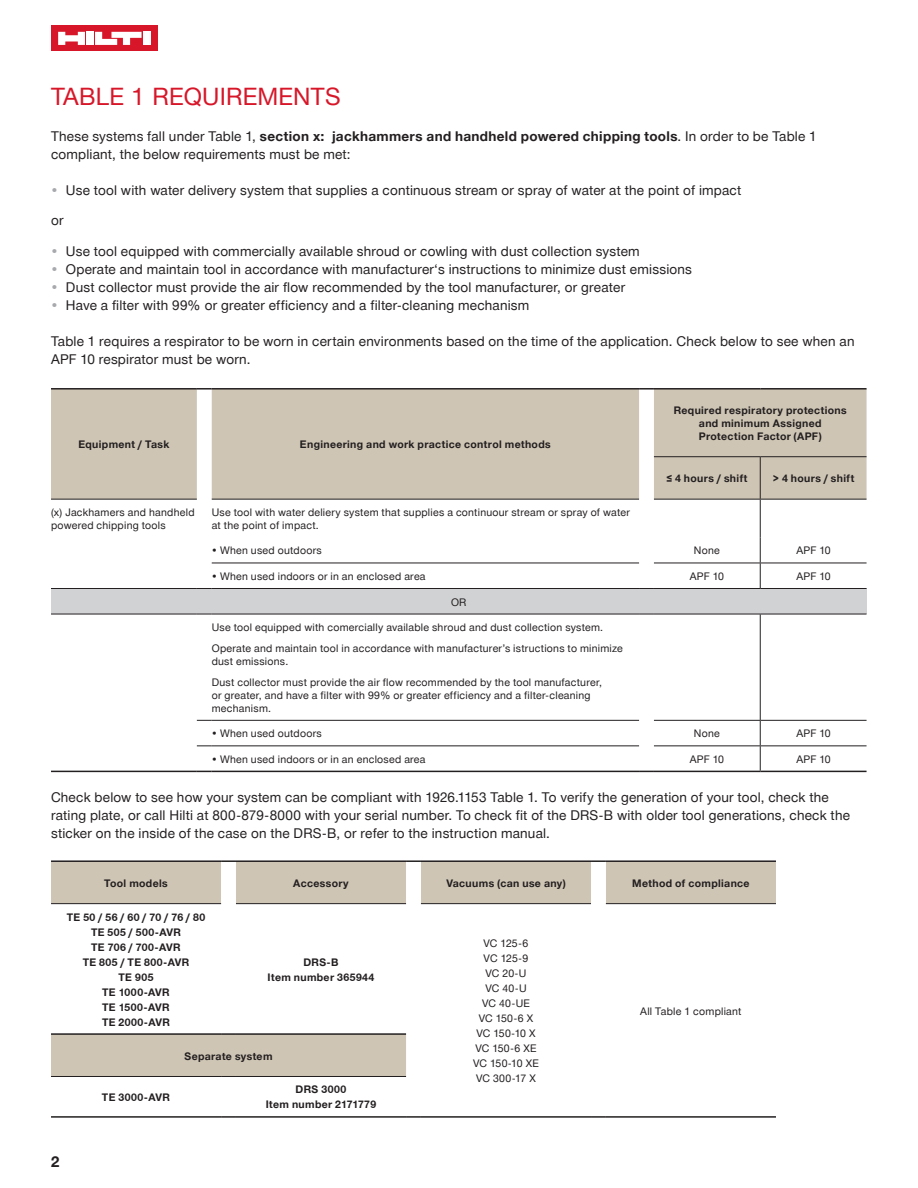
<style>
.page{position:relative;width:918px;height:1188px;background:#fff}
.page>*{position:absolute;margin:0;border:0;box-sizing:border-box;transform-origin:0 0}
.t1{font:24px "Hilti";letter-spacing:.01em;color:#d71729}
.t2{font:700 15px "Hilti";color:#231f20}
.t3{font:13.5px/18px "Hilti";letter-spacing:.015em;color:#231f20}
.t4{font:10.5px/12.8px "Hilti";letter-spacing:.025em;color:#231f20}
.t5{font:700 10.5px/15px "Hilti";letter-spacing:.03em;color:#231f20;text-align:center}
.t6{font:10.5px/15px "Hilti";color:#231f20;text-align:center}
.s1{font-weight:700}
.s2{color:#a8a9ad}
</style>
<div class="page">
<div style="left:51px;top:26px;width:106px;height:25px;background:#d71729"></div>
<div style="left:86px;top:32px;width:8px;height:13px;background:#fff"></div>
<div style="left:143px;top:32px;width:7px;height:13px;background:#fff"></div>
<svg style="left:58px;top:32px;width:27px;height:13px"></svg>
<svg style="left:95px;top:32px;width:47px;height:13px"></svg>
<div style="left:51px;top:390px;width:816px;height:109px;background:#cec5b4"></div>
<div style="left:51px;top:588px;width:816px;height:26px;background:#d1d2d4"></div>
<hr style="left:654px;top:456px;width:106px;height:1px;background:#231f20">
<hr style="left:760px;top:456px;width:107px;height:1px;background:#231f20">
<hr style="left:51px;top:499px;width:146px;height:1px;background:#231f20">
<hr style="left:212px;top:563px;width:427px;height:1px;background:#231f20">
<hr style="left:654px;top:563px;width:106px;height:1px;background:#231f20">
<hr style="left:760px;top:563px;width:107px;height:1px;background:#231f20">
<svg style="left:197px;top:720px;width:15px;height:1px"></svg>
<hr style="left:212px;top:720px;width:427px;height:1px;background:#231f20">
<hr style="left:654px;top:720px;width:106px;height:1px;background:#231f20">
<hr style="left:760px;top:720px;width:107px;height:1px;background:#231f20">
<svg style="left:197px;top:745px;width:15px;height:1px"></svg>
<hr style="left:212px;top:745px;width:427px;height:1px;background:#231f20">
<hr style="left:654px;top:745px;width:106px;height:1px;background:#231f20">
<hr style="left:760px;top:745px;width:107px;height:1px;background:#231f20">
<hr style="left:51px;top:771px;width:146px;height:1px;background:#231f20">
<hr style="left:51px;top:588px;width:146px;height:1px;background:#231f20">
<svg style="left:197px;top:588px;width:15px;height:1px"></svg>
<hr style="left:212px;top:588px;width:427px;height:1px;background:#231f20">
<svg style="left:639px;top:588px;width:15px;height:1px"></svg>
<hr style="left:654px;top:588px;width:106px;height:1px;background:#231f20">
<hr style="left:760px;top:588px;width:107px;height:1px;background:#231f20">
<hr style="left:51px;top:614px;width:146px;height:1px;background:#231f20">
<svg style="left:197px;top:614px;width:15px;height:1px"></svg>
<hr style="left:212px;top:614px;width:427px;height:1px;background:#231f20">
<svg style="left:639px;top:614px;width:15px;height:1px"></svg>
<hr style="left:654px;top:614px;width:106px;height:1px;background:#231f20">
<hr style="left:760px;top:614px;width:107px;height:1px;background:#231f20">
<hr style="left:212px;top:499px;width:427px;height:1px;background:#231f20">
<hr style="left:760px;top:457px;width:1px;height:42px;background:#231f20">
<hr style="left:760px;top:500px;width:1px;height:37px;background:#231f20">
<svg style="left:760px;top:537px;width:1px;height:51px"></svg>
<hr style="left:760px;top:614px;width:1px;height:106px;background:#231f20">
<svg style="left:760px;top:721px;width:1px;height:50px"></svg>
<hr style="left:51px;top:388px;width:146px;height:2px;background:#231f20">
<hr style="left:654px;top:499px;width:106px;height:1px;background:#231f20">
<hr style="left:760px;top:499px;width:107px;height:1px;background:#231f20">
<svg style="left:197px;top:388px;width:15px;height:2px"></svg>
<hr style="left:212px;top:388px;width:427px;height:2px;background:#231f20">
<svg style="left:639px;top:388px;width:15px;height:2px"></svg>
<hr style="left:654px;top:388px;width:106px;height:2px;background:#231f20">
<hr style="left:760px;top:388px;width:107px;height:2px;background:#231f20">
<svg style="left:197px;top:771px;width:15px;height:1px"></svg>
<hr style="left:212px;top:771px;width:427px;height:1px;background:#231f20">
<svg style="left:639px;top:771px;width:15px;height:1px"></svg>
<hr style="left:654px;top:771px;width:106px;height:1px;background:#231f20">
<hr style="left:760px;top:771px;width:107px;height:1px;background:#231f20">
<svg style="left:51px;top:862px;width:725px;height:214px"></svg>
<hr style="left:51px;top:903px;width:170px;height:1px;background:#231f20">
<hr style="left:606px;top:903px;width:170px;height:1px;background:#231f20">
<hr style="left:51px;top:860px;width:170px;height:2px;background:#231f20">
<svg style="left:221px;top:860px;width:385px;height:44px;background:#cbc3b5"></svg>
<hr style="left:606px;top:860px;width:170px;height:2px;background:#231f20">
<hr style="left:421px;top:1116px;width:170px;height:2px;background:#231f20">
<hr style="left:606px;top:1116px;width:170px;height:2px;background:#231f20">
<hr style="left:236px;top:1116px;width:170px;height:2px;background:#231f20">
<hr style="left:51px;top:1116px;width:170px;height:2px;background:#231f20">
<svg style="left:221px;top:1116px;width:15px;height:2px"></svg>
<svg style="left:406px;top:1116px;width:15px;height:2px"></svg>
<svg style="left:591px;top:1116px;width:15px;height:2px"></svg>
<hr style="left:51px;top:1033px;width:170px;height:2px;background:#231f20">
<svg style="left:221px;top:1033px;width:15px;height:2px"></svg>
<hr style="left:236px;top:1033px;width:170px;height:2px;background:#231f20">
<hr style="left:51px;top:1076px;width:170px;height:1px;background:#231f20">
<svg style="left:221px;top:1076px;width:15px;height:1px"></svg>
<hr style="left:236px;top:1076px;width:170px;height:1px;background:#231f20">
<h1 class="t1" style="left:51px;top:79px;width:291px">TABLE 1 REQUIREMENTS</h1>
<p class="t3" style="left:51px;top:126px;width:767px">These systems fall under Table 1, <span class="s1">section x: jackhammers and handheld powered chipping tools</span>. In order to be Table 1 compliant, the below requirements must be met:</p>
<p class="t3" style="left:51px;top:180px;width:692px"><span class="s2">•</span> Use tool with water delivery system that supplies a continuous stream or spray of water at the point of impact</p>
<p class="t3" style="left:51px;top:211px;width:14px">or</p>
<p class="t3" style="left:51px;top:242px;width:590px"><span class="s2">•</span> Use tool equipped with commercially available shroud or cowling with dust collection system</p>
<p class="t3" style="left:51px;top:260px;width:643px"><span class="s2">•</span> Operate and maintain tool in accordance with manufacturer‘s instructions to minimize dust emissions</p>
<p class="t3" style="left:51px;top:278px;width:576px"><span class="s2">•</span> Dust collector must provide the air flow recommended by the tool manufacturer, or greater</p>
<p class="t3" style="left:51px;top:296px;width:480px"><span class="s2">•</span> Have a filter with 99% or greater efficiency and a filter-cleaning mechanism</p>
<p class="t3" style="left:51px;top:332px;width:805px">Table 1 requires a respirator to be worn in certain environments based on the time of the application. Check below to see when an<br>APF 10 respirator must be worn.</p>
<p class="t5" style="left:78px;top:437px;width:93px">Equipment / Task</p>
<p class="t5" style="left:300px;top:437px;width:252px">Engineering and work practice control methods</p>
<p class="t5" style="left:674px;top:404px;width:175px;line-height:12.8px">Required respiratory protections and minimum Assigned<br>Protection Factor (APF)</p>
<p class="t5" style="left:666px;top:471px;width:83px">≤ 4 hours / shift</p>
<p class="t5" style="left:773px;top:471px;width:83px">&gt; 4 hours / shift</p>
<p class="t4" style="left:51px;top:506px;width:145px">(x) Jackhamers and handheld powered chipping tools</p>
<p class="t4" style="left:212px;top:506px;width:420px">Use tool with water deliery system that supplies a continuour stream or spray of water at the point of impact.</p>
<p class="t4" style="left:212px;top:544px;width:112px">• When used outdoors</p>
<p class="t4" style="left:694px;top:544px;width:27px">None</p>
<p class="t4" style="left:796px;top:544px;width:36px">APF 10</p>
<p class="t4" style="left:212px;top:570px;width:215px">• When used indoors or in an enclosed area</p>
<p class="t4" style="left:690px;top:570px;width:36px">APF 10</p>
<p class="t4" style="left:796px;top:570px;width:36px">APF 10</p>
<p class="t4" style="left:451px;top:595px;width:17px">OR</p>
<p class="t4" style="left:212px;top:617px;width:413px;line-height:21.3px">Use tool equipped with comercially available shroud and dust collection system.<br>Operate and maintain tool in accordance with manufacturer’s istructions to minimize</p>
<p class="t4" style="left:212px;top:651px;width:392px;line-height:21.3px">dust emissions.<br>Dust collector must provide the air flow recommended by the tool manufacturer,</p>
<p class="t4" style="left:212px;top:689px;width:380px">or greater, and have a filter with 99% or greater efficiency and a filter-cleaning mechanism.</p>
<p class="t4" style="left:212px;top:727px;width:112px">• When used outdoors</p>
<p class="t4" style="left:694px;top:727px;width:27px">None</p>
<p class="t4" style="left:796px;top:727px;width:36px">APF 10</p>
<p class="t4" style="left:212px;top:753px;width:215px">• When used indoors or in an enclosed area</p>
<p class="t4" style="left:690px;top:753px;width:36px">APF 10</p>
<p class="t4" style="left:796px;top:753px;width:36px">APF 10</p>
<p class="t3" style="left:51px;top:788px;width:800px">Check below to see how your system can be compliant with 1926.1153 Table 1. To verify the generation of your tool, check the rating plate, or call Hilti at 800-879-8000 with your serial number. To check fit of the DRS-B with older tool generations, check the sticker on the inside of the case on the DRS-B, or refer to the instruction manual.</p>
<p class="t5" style="left:104px;top:875px;width:65px">Tool models</p>
<p class="t5" style="left:293px;top:875px;width:57px">Accessory</p>
<p class="t5" style="left:446px;top:875px;width:121px">Vacuums (can use any)</p>
<p class="t5" style="left:632px;top:875px;width:119px">Method of compliance</p>
<p class="t5" style="left:67px;top:909px;width:140px">TE 50 / 56 / 60 / 70 / 76 / 80<br>TE 505 / 500-AVR<br>TE 706 / 700-AVR<br>TE 805 / TE 800-AVR<br>TE 905<br>TE 1000-AVR<br>TE 1500-AVR<br>TE 2000-AVR</p>
<p class="t6" style="left:473px;top:936px;width:67px">VC 125-6<br>VC 125-9<br>VC 20-U<br>VC 40-U<br>VC 40-UE<br>VC 150-6 X<br>VC 150-10 X<br>VC 150-6 XE<br>VC 150-10 XE<br>VC 300-17 X</p>
<p class="t5" style="left:268px;top:954px;width:108px">DRS-B<br>Item number 365944</p>
<p class="t4" style="left:640px;top:1004px;width:103px">All Table 1 compliant</p>
<p class="t5" style="left:185px;top:1048px;width:89px">Separate system</p>
<p class="t2" style="left:51px;top:1151px;width:10px">2</p>
<p class="t5" style="left:102px;top:1090px;width:70px">TE 3000-AVR</p>
<p class="t5" style="left:266px;top:1082px;width:112px">DRS 3000<br>Item number 2171779</p>
</div>
